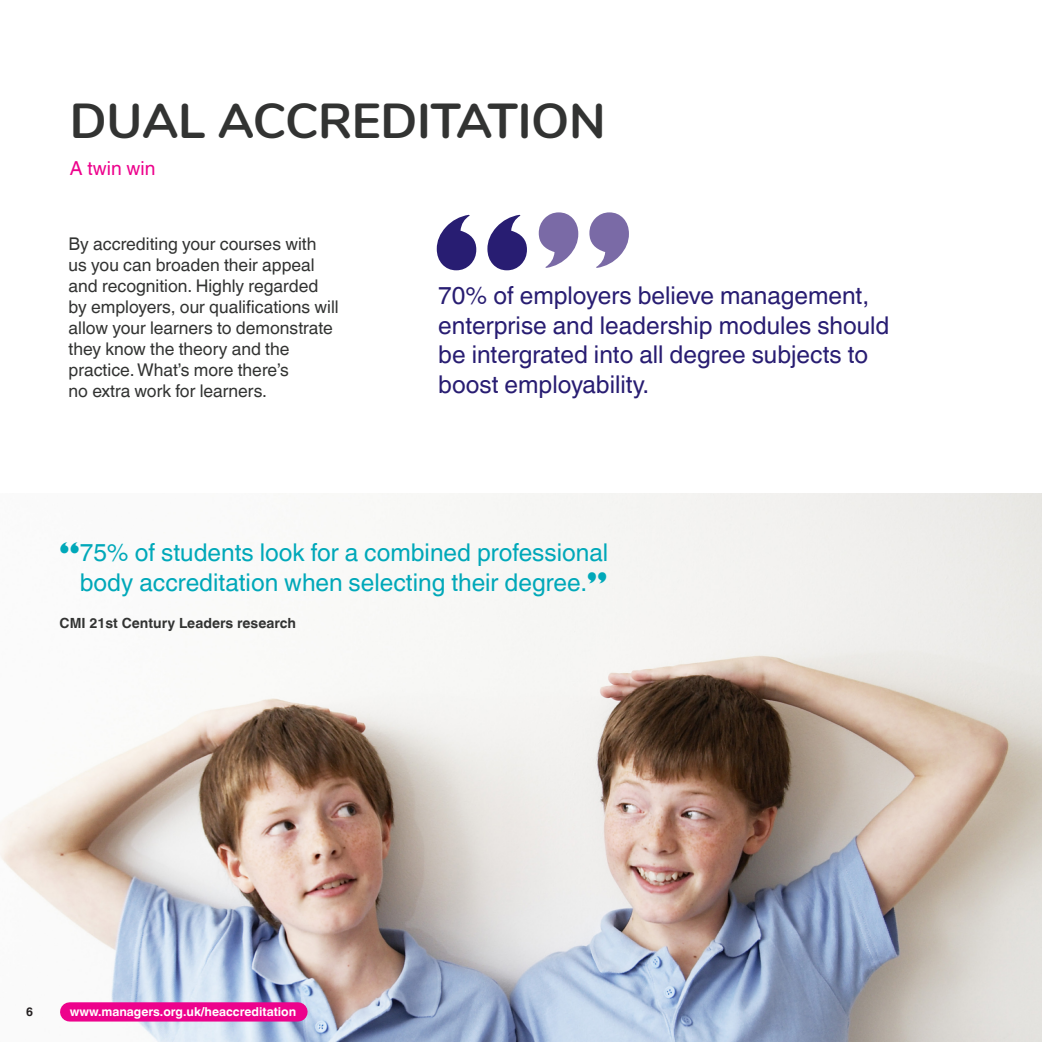
<style>
.page{position:relative;width:1042px;height:1042px;background:#fff}
.page>*{position:absolute;margin:0;border:0;box-sizing:border-box;transform-origin:0 0}
.t1{font:800 121.1px "Gill Sans";color:#281d72}
.t2{font:800 121.1px "Gill Sans";color:#7a6aa6}
.Heading_2{font:700 49px "Nunito";letter-spacing:-.005em;color:#323332}
.Quote_Magenta{font:24.5px/29.4px "Helvetica World";color:#281d72}
.Quote_Magenta-2{font:24.5px/29.4px "Helvetica World";color:#00a8b9;text-align:right}
.Heading_3{font:19.25px "Helvetica World";color:#ed028c}
.Body_Text_10_12{font:17.5px/21px "Helvetica World";color:#323332}
.Name_Bold_8pt{font:700 14px "Helvetica World";color:#323332}
.Heading_1{font:700 12.25px "Helvetica World";color:#fff}
.Heading_1-2{font:700 12.25px "Helvetica World";color:#231f20}
.s1{font-family:"Gill Sans";font-weight:800}
</style>
<div class="page">
<img style="left:0;top:494px;width:1042px;height:548px">
<div style="left:70px;top:1002px;width:228px;height:19px;background:#ed028c"></div>
<p class="Heading_2" style="left:70px;top:85px;width:537px">DUAL ACCREDITATION</p>
<p class="Heading_3" style="left:70px;top:157px;width:87px">A twin win</p>
<p class="Body_Text_10_12" style="left:69px;top:233px;width:272px">By accrediting your courses with us you can broaden their appeal and recognition. Highly regarded by employers, our qualifications will allow your learners to demonstrate they know the theory and the practice. What’s more there’s<br>no extra work for learners.</p>
<p class="t1" style="left:432px;top:186px;width:101px">“</p>
<p class="t2" style="left:634px;top:297px;width:101px;rotate:-180deg">“</p>
<p class="Quote_Magenta" style="left:438px;top:281px;width:453px">70% of employers believe management, enterprise and leadership modules should be intergrated into all degree subjects to boost employability.</p>
<p class="Quote_Magenta-2" style="left:60px;top:538px;width:550px"><span class="s1">“</span>75% of students look for a combined professional body accreditation when selecting their degree.<span class="s1">”</span></p>
<p class="Name_Bold_8pt" style="left:60px;top:615px;width:238px">CMI 21st Century Leaders research</p>
<p class="Heading_1-2" style="left:26px;top:1004px;width:9px">6</p>
<p class="Heading_1" style="left:70px;top:1004px;width:228px">www.managers.org.uk/heaccreditation</p>
</div>
